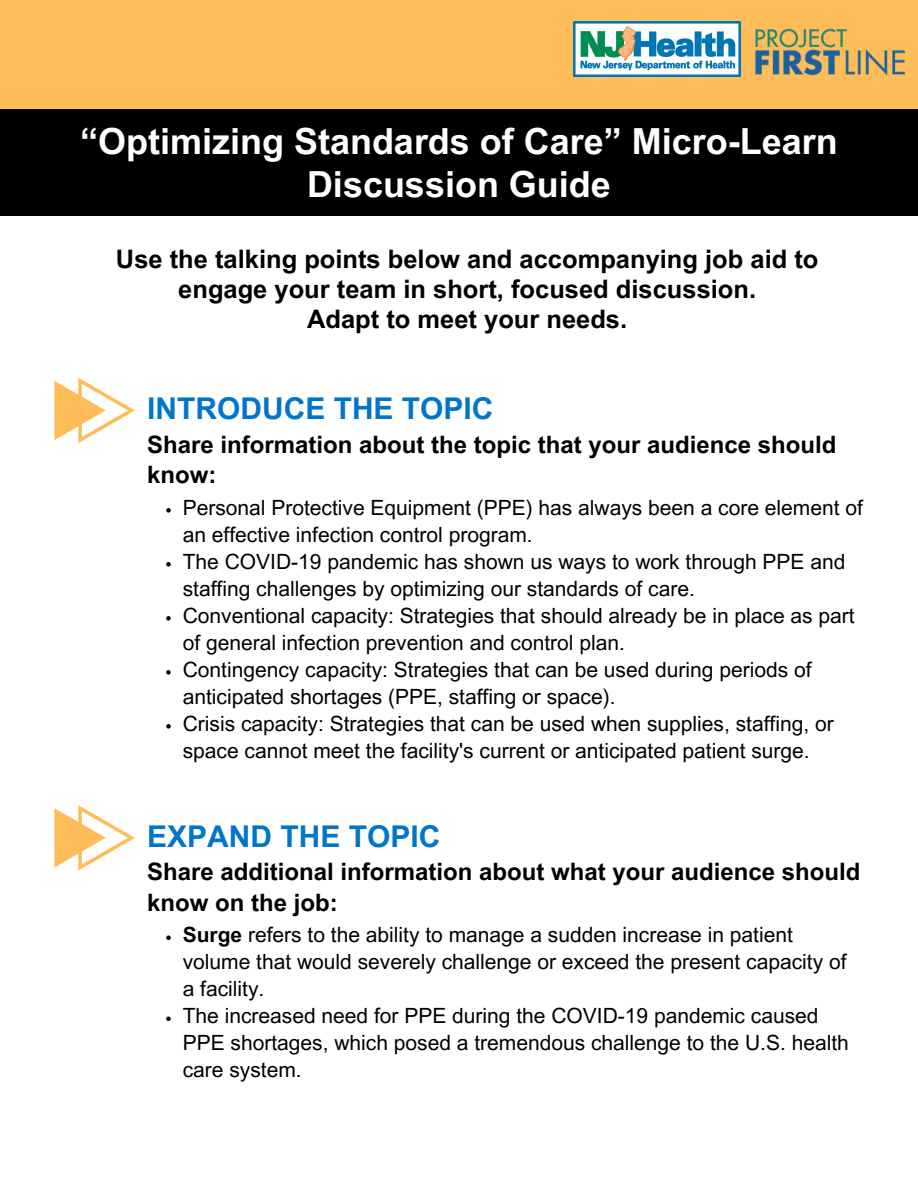
<style>
.page{position:relative;width:918px;height:1188px;background:#fff}
.page>*{position:absolute;margin:0;border:0;box-sizing:border-box;transform-origin:0 0}
.t1{font:700 36px/42.8px "Arial MT Pro";color:#fff;text-align:center}
.t2{font:700 30px "Arial MT Pro";color:#0075c9}
.t3{font:700 25.5px/30.3px "Arial MT Pro";color:#000;text-align:center}
.t4{font:700 24px/30.3px "Arial MT Pro";color:#000}
.t5{font:21px/27px "Arial MT Pro";color:#000}
.s1{font-weight:700}
</style>
<div class="page">
<div style="left:0;top:0;width:918px;height:143px;background:#ffbd59"></div>
<div style="left:0;top:109px;width:918px;height:107px;background:#000"></div>
<img style="left:755px;top:28px;width:150px;height:48px">
<img style="left:574px;top:21px;width:166px;height:55px">
<svg style="left:166px;top:508px;width:5px;height:5px"></svg>
<svg style="left:166px;top:562px;width:5px;height:5px"></svg>
<svg style="left:166px;top:616px;width:5px;height:5px"></svg>
<svg style="left:166px;top:670px;width:5px;height:5px"></svg>
<svg style="left:166px;top:724px;width:5px;height:5px"></svg>
<svg style="left:54px;top:378px;width:81px;height:65px"></svg>
<svg style="left:54px;top:805px;width:81px;height:65px"></svg>
<svg style="left:166px;top:936px;width:5px;height:4px"></svg>
<svg style="left:166px;top:1017px;width:5px;height:4px"></svg>
<p class="t1" style="left:80px;top:124px;width:759px">“Optimizing Standards of Care” Micro-Learn<br>Discussion Guide</p>
<p class="t3" style="left:116px;top:247px;width:704px">Use the talking points below and accompanying job aid to engage your team in short, focused discussion.</p>
<p class="t3" style="left:307px;top:307px;width:322px">Adapt to meet your needs.</p>
<p class="t2" style="left:147px;top:397px;width:348px">INTRODUCE THE TOPIC</p>
<p class="t4" style="left:147px;top:432px;width:691px">Share information about the topic that your audience should know:</p>
<p class="t5" style="left:183px;top:497px;width:682px">Personal Protective Equipment (PPE) has always been a core element of an effective infection control program.</p>
<p class="t5" style="left:183px;top:551px;width:664px">The COVID-19 pandemic has shown us ways to work through PPE and staffing challenges by optimizing our standards of care.</p>
<p class="t5" style="left:183px;top:605px;width:673px">Conventional capacity: Strategies that should already be in place as part of general infection prevention and control plan.</p>
<p class="t5" style="left:183px;top:659px;width:630px">Contingency capacity: Strategies that can be used during periods of anticipated shortages (PPE, staffing or space).</p>
<p class="t5" style="left:183px;top:713px;width:652px">Crisis capacity: Strategies that can be used when supplies, staffing, or space cannot meet the facility's current or anticipated patient surge.</p>
<p class="t2" style="left:147px;top:825px;width:295px">EXPAND THE TOPIC</p>
<p class="t4" style="left:147px;top:860px;width:715px">Share additional information about what your audience should know on the job:</p>
<p class="t5" style="left:183px;top:924px;width:665px"><span class="s1">Surge</span> refers to the ability to manage a sudden increase in patient volume that would severely challenge or exceed the present capacity of a facility.</p>
<p class="t5" style="left:183px;top:1005px;width:668px">The increased need for PPE during the COVID-19 pandemic caused<br>PPE shortages, which posed a tremendous challenge to the U.S. health care system.</p>
</div>
